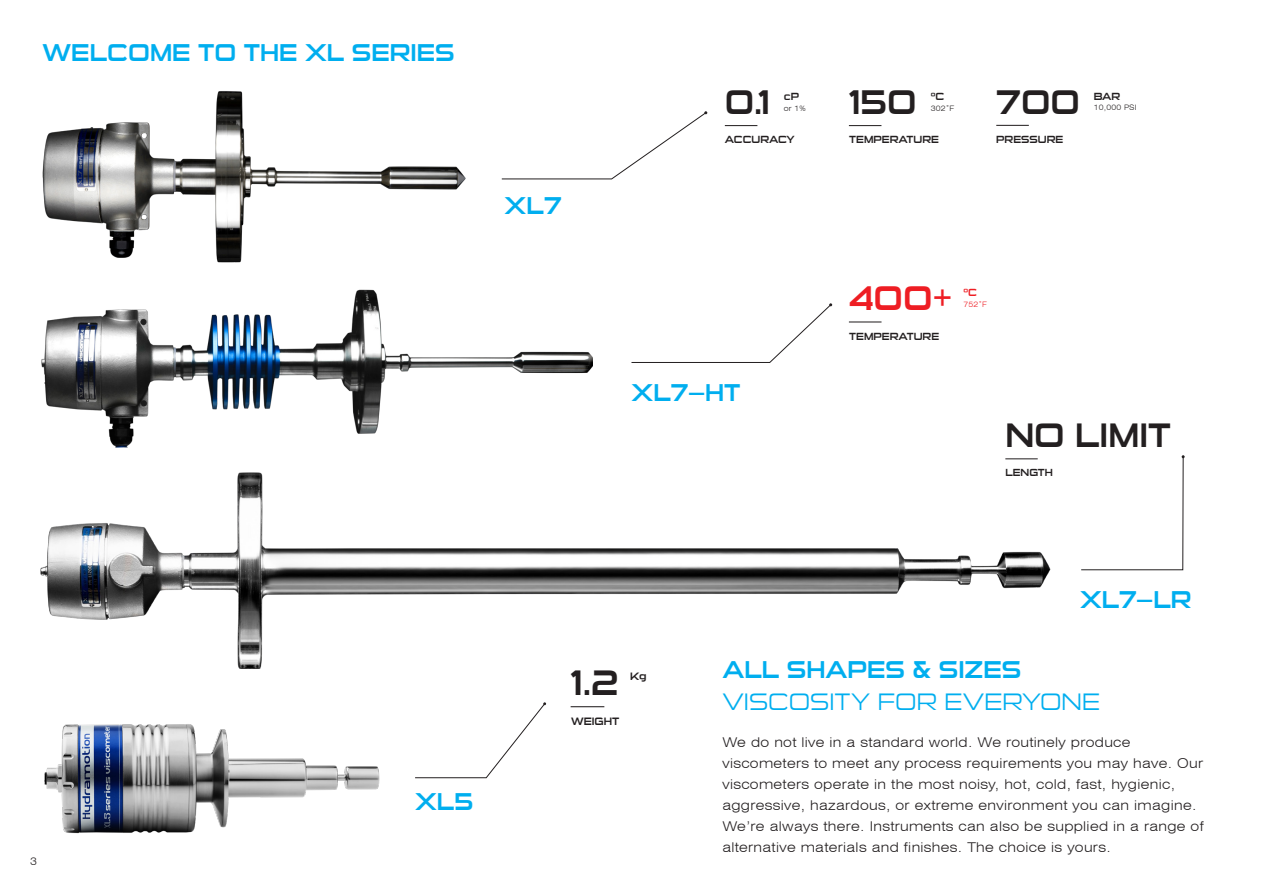
<style>
.page{position:relative;width:1263px;height:893px;background:#fff}
.page>*{position:absolute;margin:0;border:0;box-sizing:border-box;transform-origin:0 0}
.t1{font:34.95px "Sui Generis Rg";color:#231f20}
.t2{font:33.75px "Sui Generis Rg";color:#231f20}
.t3{font:33.75px "Sui Generis Rg";color:#ee1d23}
.t4{font:33.45px "Sui Generis Rg";color:#231f20}
.t5{font:24px "Sui Generis Rg";color:#00aeef}
.TITLE_EXTRA_LIGHT{font:24px "Sui Generis Lt";color:#00aeef}
.Text_swiss{font:300 expanded 13.5px/21px "Swiss 721 BT";letter-spacing:.025em;color:#231f20}
.t6{font:10.65px "Sui Generis Rg";color:#231f20}
.Text_swiss-2{font:300 expanded 10.5px "Swiss 721 BT";color:#231f20}
.t7{font:10.2px "Sui Generis Rg";color:#231f20}
.t8{font:10.2px "Sui Generis Rg";color:#ee1d23}
.Text_swiss-3{font:300 expanded 7.5px "Swiss 721 BT";letter-spacing:.02em;color:#231f20}
.Text_swiss-4{font:300 expanded 7.5px "Swiss 721 BT";color:#ee1d23}
</style>
<div class="page">
<svg style="left:545px;top:111px;width:162px;height:69px"></svg>
<svg style="left:631px;top:303px;width:201px;height:60px"></svg>
<svg style="left:415px;top:702px;width:131px;height:76px"></svg>
<svg style="left:1081px;top:455px;width:104px;height:115px"></svg>
<hr style="left:996px;top:125px;width:33px;height:1px;background:#231f20">
<hr style="left:725px;top:125px;width:32px;height:1px;background:#231f20">
<hr style="left:849px;top:125px;width:32px;height:1px;background:#231f20">
<hr style="left:849px;top:321px;width:32px;height:1px;background:#231f20">
<hr style="left:571px;top:706px;width:33px;height:1px;background:#231f20">
<img style="left:42px;top:91px;width:503px;height:160px">
<img style="left:41px;top:251px;width:551px;height:183px">
<img style="left:40px;top:434px;width:1011px;height:234px">
<img style="left:44px;top:724px;width:336px;height:110px">
<p class="t5" style="left:43px;top:38px;width:414px">WELCOME TO THE XL SERIES</p>
<p class="t5" style="left:505px;top:192px;width:59px">XL7</p>
<p class="t2" style="left:725px;top:83px;width:47px">0.1</p>
<p class="t7" style="left:784px;top:90px;width:17px">cP</p>
<p class="t7" style="left:725px;top:134px;width:72px">ACCURACY</p>
<p class="Text_swiss-3" style="left:784px;top:103px;width:23px">or 1%</p>
<p class="t2" style="left:849px;top:83px;width:69px">150</p>
<p class="t7" style="left:931px;top:90px;width:15px">⁰C</p>
<p class="Text_swiss-3" style="left:931px;top:103px;width:25px">302˚F</p>
<p class="t7" style="left:849px;top:134px;width:91px">TEMPERATURE</p>
<p class="t2" style="left:996px;top:82px;width:85px">700</p>
<p class="t7" style="left:1094px;top:90px;width:28px">BAR</p>
<p class="t7" style="left:996px;top:133px;width:69px">PRESSURE</p>
<p class="Text_swiss-3" style="left:1094px;top:103px;width:44px">10,000 PSI</p>
<p class="t5" style="left:631px;top:378px;width:111px">XL7—HT</p>
<p class="t3" style="left:849px;top:279px;width:105px">400+</p>
<p class="t8" style="left:963px;top:287px;width:15px">⁰C</p>
<p class="Text_swiss-4" style="left:963px;top:300px;width:25px">752˚F</p>
<p class="t7" style="left:849px;top:330px;width:91px">TEMPERATURE</p>
<p class="t4" style="left:1005px;top:416px;width:167px">NO LIMIT</p>
<p class="t7" style="left:1005px;top:467px;width:49px">LENGTH</p>
<p class="Text_swiss-2" style="left:30px;top:855px;width:8px">3</p>
<p class="t5" style="left:415px;top:788px;width:60px">XL5</p>
<p class="t1" style="left:571px;top:662px;width:50px">1.2</p>
<p class="t6" style="left:630px;top:670px;width:18px">Kg</p>
<p class="t6" style="left:571px;top:715px;width:50px">WEIGHT</p>
<p class="t5" style="left:722px;top:656px;width:300px">ALL SHAPES &amp; SIZES</p>
<p class="t5" style="left:1080px;top:585px;width:113px">XL7—LR</p>
<p class="TITLE_EXTRA_LIGHT" style="left:722px;top:688px;width:379px">VISCOSITY FOR EVERYONE</p>
<p class="Text_swiss" style="left:722px;top:731px;width:483px">We do not live in a standard world. We routinely produce viscometers to meet any process requirements you may have. Our viscometers operate in the most noisy, hot, cold, fast, hygienic, aggressive, hazardous, or extreme environment you can imagine.<br>We’re always there. Instruments can also be supplied in a range of alternative materials and finishes. The choice is yours.</p>
</div>
